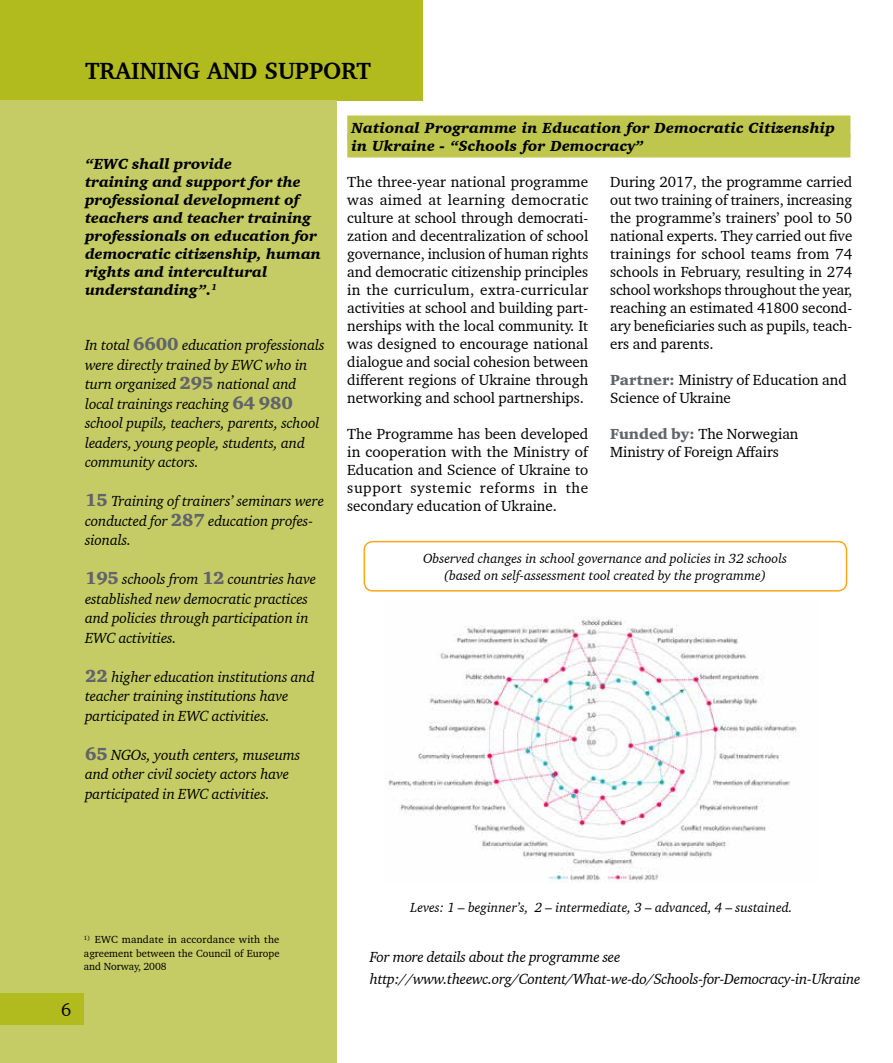
<style>
.page{position:relative;width:893px;height:1063px;background:#fff}
.page>*{position:absolute;margin:0;border:0;box-sizing:border-box;transform-origin:0 0}
.t1{font:700 24px "Charter BT Pro";color:#000}
.t2{font:18px "Charter BT Pro";color:#000}
.t3{font:15px/18px "Charter BT Pro";color:#000;text-align:justify}
.t4{font:italic 15px/19.5px "Charter BT Pro";letter-spacing:-.01em;color:#000}
.t5{font:italic 900 15px/18px "Charter BT Pro";color:#000}
.t6{font:italic 13.5px/16.5px "Charter BT Pro";color:#000;text-align:center}
.t7{font:10.5px/13.5px "Charter BT Pro";color:#000;text-align:justify}
.s1{font-family:"Charter ITC Pro";font-weight:900;font-style:normal;font-size:18px;color:#61646a}
.s2{font-family:"Charter ITC Pro";font-weight:900;color:#61646a}
</style>
<div class="page">
<hr style="left:892px;top:544px;width:1px;height:519px;background:#eaeccd">
<div style="left:0;top:0;width:422px;height:101px;background:#b2bb1e"></div>
<div style="left:0;top:101px;width:337px;height:962px;background:#c6cc65"></div>
<div style="left:347px;top:116px;width:503px;height:24px;background:#bfc64e"></div>
<div style="left:347px;top:134px;width:503px;height:24px;background:#bfc64e"></div>
<hr style="left:892px;top:0;width:1px;height:493px;background:#e6e7e8">
<img style="left:388px;top:616px;width:409px;height:267px">
<div style="left:364px;top:541px;width:483px;height:51px;border:2px solid #faa61a;border-radius:9px"></div>
<div style="left:0;top:993px;width:84px;height:32px;background:#b2bb1e"></div>
<h1 class="t1" style="left:85px;top:55px;width:287px">TRAINING AND SUPPORT</h1>
<p class="t5" style="left:85px;top:154px;width:237px">“EWC shall provide<br>training and support for the professional development of teachers and teacher training professionals on education for democratic citizenship, human rights and intercultural understanding”.<sup>1</sup></p>
<p class="t4" style="left:85px;top:335px;width:241px">In total <span class="s1">6600</span> education professionals were directly trained by EWC who in turn organized <span class="s1">295</span> national and local trainings reaching <span class="s1">64 980 </span>school pupils, teachers, parents, school leaders, young people, students, and community actors.</p>
<p class="t4" style="left:85px;top:491px;width:240px"><span class="s1">15</span> Training of trainers’ seminars were conducted for <span class="s1">287</span> education profes&shy;sionals.</p>
<p class="t4" style="left:85px;top:569px;width:233px"><span class="s1">195</span> schools from <span class="s1">12</span> countries have established new democratic practices and policies through participation in<br>EWC activities.</p>
<p class="t4" style="left:85px;top:667px;width:231px"><span class="s1">22</span> higher education institutions and teacher training institutions have participated in EWC activities.</p>
<p class="t4" style="left:85px;top:745px;width:217px"><span class="s1">65</span> NGOs, youth centers, museums and other civil society actors have participated in EWC activities.</p>
<p class="t5" style="left:351px;top:118px;width:485px">National Programme in Education for Democratic Citizenship in Ukraine - “Schools for Democracy”</p>
<p class="t3" style="left:347px;top:172px;width:243px">The three-year national programme was aimed at learning democratic culture at school through democrati&shy;zation and decentralization of school governance, inclusion of human rights and democratic citizenship principles in the curriculum, extra-curricular activities at school and building part&shy;nerships with the local community. It was designed to encourage national dialogue and social cohesion between different regions of Ukraine through networking and school partnerships.</p>
<p class="t3" style="left:347px;top:424px;width:243px">The Programme has been developed in cooperation with the Ministry of Education and Science of Ukraine to support systemic reforms in the secondary education of Ukraine.</p>
<p class="t3" style="left:610px;top:172px;width:244px">During 2017, the programme carried out two training of trainers, increasing the programme’s trainers’ pool to 50 national experts. They carried out five trainings for school teams from 74 schools in February, resulting in 274 school workshops throughout the year, reaching an estimated 41800 second&shy;ary beneficiaries such as pupils, teach&shy;ers and parents.</p>
<p class="t3" style="left:610px;top:370px;width:238px"><span class="s2">Partner:</span> Ministry of Education and<br>Science of Ukraine</p>
<p class="t3" style="left:610px;top:424px;width:190px"><span class="s2">Funded by:</span> The Norwegian<br>Ministry of Foreign Affairs</p>
<p class="t6" style="left:423px;top:550px;width:365px">Observed changes in school governance and policies in 32 schools (based on self-assessment tool created by the programme)</p>
<p class="t2" style="left:61px;top:998px;width:12px">6</p>
<p class="t7" style="left:84px;top:933px;width:197px"><sup>1)</sup> EWC mandate in accordance with the agreement between the Council of Europe and Norway, 2008</p>
<p class="t6" style="left:411px;top:899px;width:383px">Leves: 1 – beginner’s, 2 – intermediate, 3 – advanced, 4 – sustained.</p>
<p class="t4" style="left:370px;top:946px;width:492px;line-height:22.2px">For more details about the programme see http://www.theewc.org/Content/What-we-do/Schools-for-Democracy-in-Ukraine</p>
</div>
